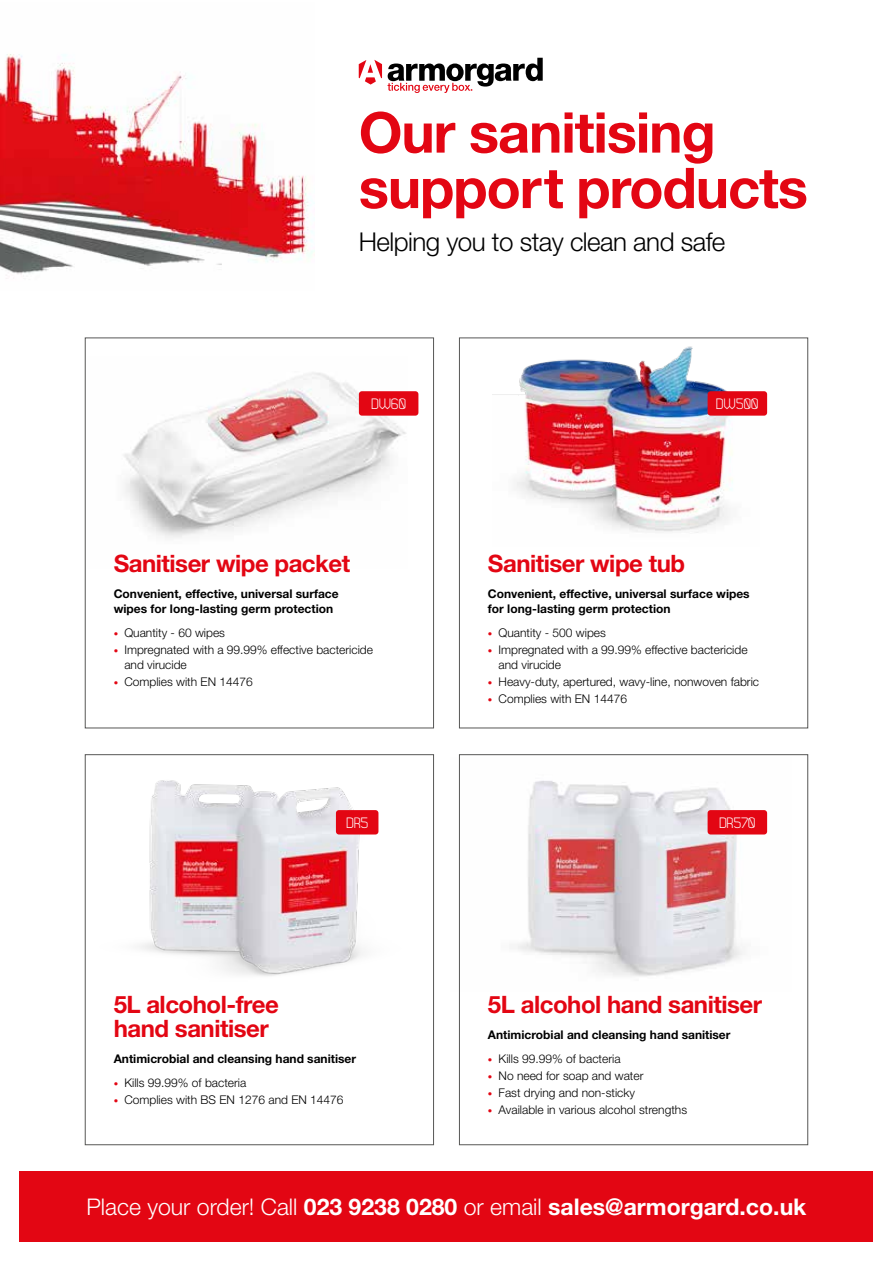
<style>
.page{position:relative;width:893px;height:1263px;background:#fff}
.page>*{position:absolute;margin:0;border:0;box-sizing:border-box;transform-origin:0 0}
.t1{font:700 56.25px/55.5px "Helvetica Neue LT";letter-spacing:-.02em;color:#e30613}
.t2{font:300 25.95px "Helvetica Neue LT";letter-spacing:-.02em;color:#000}
.t3{font:700 24px/24px "Helvetica Neue LT";letter-spacing:-.02em;color:#e30613}
.t4{font:700 22.95px "Helvetica Neue LT";color:#fff}
.t5{font:15px "Dekar";letter-spacing:-.02em;color:#fff}
.t6{font:300 12px/15px "Helvetica Neue LT";color:#000}
.t7{font:700 12px/15px "Helvetica Neue LT";color:#000}
.s1{font-size:9px;color:#e30613}
.s2{font-weight:300}
</style>
<div class="page">
<img style="left:458px;top:757px;width:310px;height:235px">
<div style="left:459px;top:754px;width:349px;height:391px;border:1px solid #575756"></div>
<img style="left:124px;top:372px;width:282px;height:166px">
<img style="left:84px;top:757px;width:295px;height:235px">
<img style="left:0;top:54px;width:315px;height:225px">
<div style="left:20px;top:1171px;width:853px;height:71px;background:#e30613"></div>
<div style="left:85px;top:338px;width:349px;height:390px;border:1px solid #575756"></div>
<svg style="left:359px;top:60px;width:23px;height:25px"></svg>
<svg style="left:388px;top:58px;width:155px;height:35px"></svg>
<img style="left:493px;top:337px;width:266px;height:196px">
<div style="left:359px;top:391px;width:59px;height:25px;background:#e30613;border-radius:3px"></div>
<div style="left:336px;top:810px;width:42px;height:24px;background:#e30613;border-radius:3px"></div>
<div style="left:708px;top:391px;width:59px;height:25px;background:#e30613;border-radius:3px"></div>
<div style="left:708px;top:810px;width:59px;height:24px;background:#e30613;border-radius:3px"></div>
<h1 class="t1" style="left:359px;top:104px;width:451px">Our sanitising support products</h1>
<h2 class="t2" style="left:359px;top:226px;width:368px">Helping you to stay clean and safe</h2>
<p class="t5" style="left:371px;top:396px;width:37px">DW60</p>
<p class="t5" style="left:716px;top:396px;width:44px">DW500</p>
<h3 class="t3" style="left:114px;top:550px;width:238px">Sanitiser wipe packet</h3>
<h3 class="t3" style="left:488px;top:550px;width:199px">Sanitiser wipe tub</h3>
<p class="t7" style="left:114px;top:586px;width:226px">Convenient, effective, universal surface wipes for long-lasting germ protection</p>
<p class="t6" style="left:114px;top:624px;width:113px"><span class="s1">•</span> Quantity - 60 wipes</p>
<p class="t6" style="left:124px;top:642px;width:250px;text-indent:-11px"><span class="s1">•</span> Impregnated with a 99.99% effective bactericide and virucide</p>
<p class="t6" style="left:114px;top:674px;width:141px"><span class="s1">•</span> Complies with EN 14476</p>
<p class="t7" style="left:488px;top:586px;width:263px">Convenient, effective, universal surface wipes for long-lasting germ protection</p>
<p class="t6" style="left:488px;top:624px;width:119px"><span class="s1">•</span> Quantity - 500 wipes</p>
<p class="t6" style="left:499px;top:642px;width:250px;text-indent:-11px"><span class="s1">•</span> Impregnated with a 99.99% effective bactericide and virucide</p>
<p class="t6" style="left:488px;top:674px;width:273px"><span class="s1">•</span> Heavy-duty, apertured, wavy-line, nonwoven fabric</p>
<p class="t6" style="left:488px;top:691px;width:141px"><span class="s1">•</span> Complies with EN 14476</p>
<p class="t5" style="left:346px;top:815px;width:24px">DR5</p>
<p class="t5" style="left:719px;top:815px;width:38px">DR570</p>
<h3 class="t3" style="left:114px;top:992px;width:167px">5L alcohol-free hand sanitiser</h3>
<p class="t7" style="left:114px;top:1051px;width:244px">Antimicrobial and cleansing hand sanitiser</p>
<p class="t6" style="left:114px;top:1075px;width:134px"><span class="s1">•</span> Kills 99.99% of bacteria</p>
<p class="t6" style="left:114px;top:1092px;width:231px"><span class="s1">•</span> Complies with BS EN 1276 and EN 14476</p>
<h3 class="t3" style="left:488px;top:992px;width:276px">5L alcohol hand sanitiser</h3>
<p class="t7" style="left:488px;top:1027px;width:244px">Antimicrobial and cleansing hand sanitiser</p>
<p class="t6" style="left:488px;top:1051px;width:134px"><span class="s1">•</span> Kills 99.99% of bacteria</p>
<p class="t6" style="left:488px;top:1068px;width:157px"><span class="s1">•</span> No need for soap and water</p>
<p class="t6" style="left:488px;top:1085px;width:149px"><span class="s1">•</span> Fast drying and non-sticky</p>
<p class="t6" style="left:488px;top:1102px;width:201px"><span class="s1">•</span> Available in various alcohol strengths</p>
<h3 class="t4" style="left:86px;top:1193px;width:722px"><span class="s2">Place your order! Call</span> 023 9238 0280 <span class="s2">or email</span> sales@armorgard.co.uk</h3>
</div>
